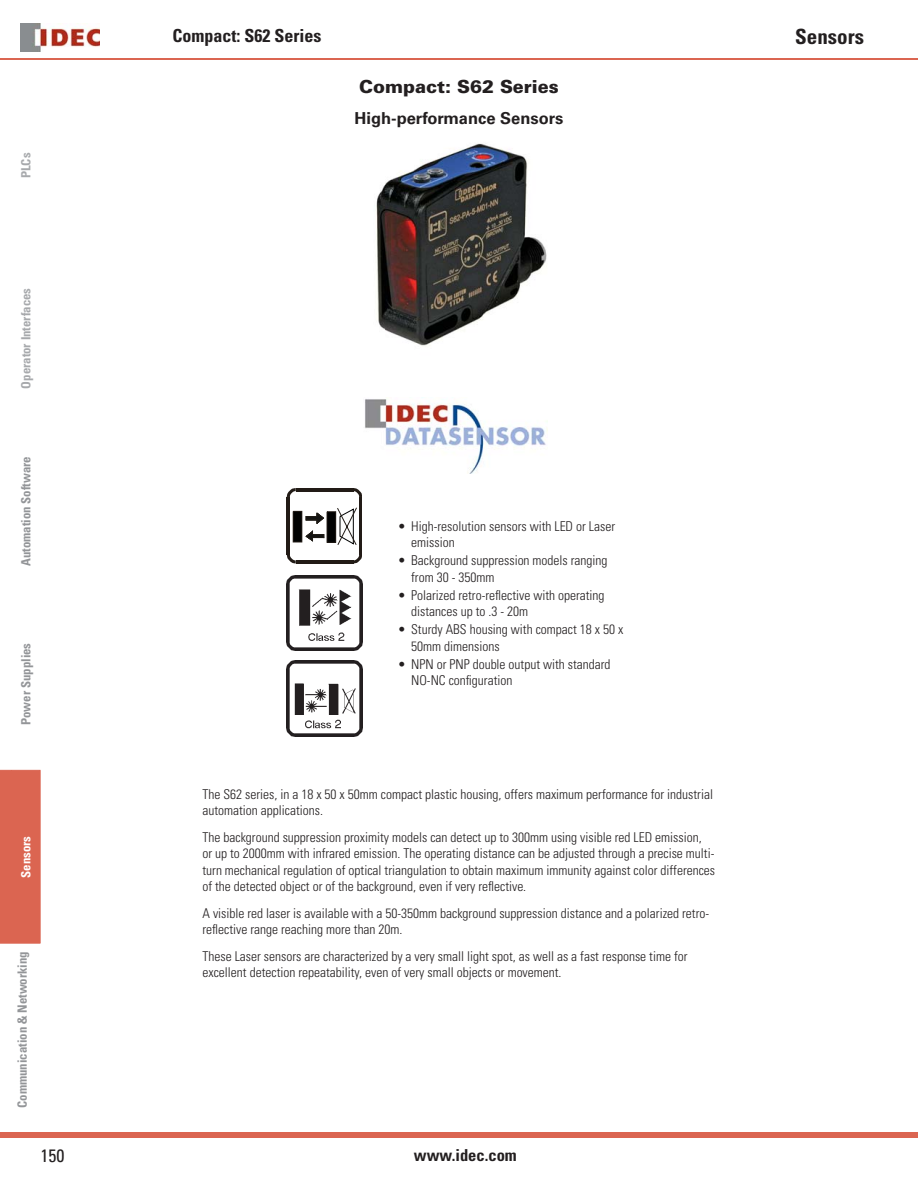
<style>
.page{position:relative;width:918px;height:1188px;background:#fff}
.page>*{position:absolute;margin:0;border:0;box-sizing:border-box;transform-origin:0 0}
.t1{font:700 condensed 21px "Univers LT Std";color:#231f20}
.t2{font:700 condensed 18px "Univers LT Std";color:#231f20}
.t3{font:900 18px "Univers LT Std";color:#231f20}
.t4{font:condensed 18px "Univers LT Std";color:#231f20}
.t5{font:700 16.5px "Univers LT Std";color:#231f20}
.t6{font:700 condensed 16.5px "Univers LT Std";color:#231f20}
.t7{font:300 condensed 13.5px/16.2px "Univers LT Std";color:#231f20}
.t8{font:700 condensed 12.75px "Univers LT Std";color:#939598}
.t9{font:700 condensed 12.75px "Univers LT Std";color:#a7a9ac}
.t10{font:700 condensed 12.75px "Univers LT Std";color:#fff}
</style>
<div class="page">
<hr style="left:0;top:59px;width:918px;height:1px;background:#db6551">
<div style="left:0;top:1132px;width:918px;height:6px;background:#db6551"></div>
<img style="left:20px;top:24px;width:80px;height:27px">
<hr style="left:40px;top:771px;width:1px;height:172px;background:#db6551">
<div style="left:0;top:770px;width:40px;height:174px;background:#db6551"></div>
<img style="left:376px;top:143px;width:171px;height:203px">
<img style="left:365px;top:399px;width:181px;height:75px">
<img style="left:287px;top:575px;width:76px;height:76px">
<hr style="left:296px;top:488px;width:57px;height:3px;background:#221b16">
<svg style="left:353px;top:488px;width:9px;height:9px"></svg>
<hr style="left:359px;top:497px;width:3px;height:58px;background:#221b16">
<svg style="left:353px;top:555px;width:9px;height:9px"></svg>
<hr style="left:296px;top:560px;width:57px;height:4px;background:#221b16">
<svg style="left:287px;top:555px;width:9px;height:9px"></svg>
<hr style="left:287px;top:497px;width:3px;height:58px;background:#221b16">
<svg style="left:287px;top:488px;width:9px;height:9px"></svg>
<svg style="left:337px;top:507px;width:20px;height:38px"></svg>
<svg style="left:306px;top:513px;width:18px;height:11px"></svg>
<svg style="left:305px;top:530px;width:19px;height:12px"></svg>
<div style="left:293px;top:511px;width:9px;height:31px;background:#010202"></div>
<div style="left:293px;top:511px;width:9px;height:31px;border:1px solid #221b16"></div>
<div style="left:327px;top:512px;width:9px;height:30px;background:#010202"></div>
<div style="left:327px;top:512px;width:9px;height:31px;border:1px solid #221b16"></div>
<img style="left:287px;top:660px;width:75px;height:76px">
<p class="t9" style="left:20px;top:178px;width:27px;rotate:-90deg">PLCs</p>
<p class="t2" style="left:172px;top:27px;width:150px">Compact: S62 Series</p>
<p class="t3" style="left:359px;top:78px;width:201px">Compact: S62 Series</p>
<p class="t5" style="left:355px;top:110px;width:210px">High-performance Sensors</p>
<p class="t9" style="left:20px;top:389px;width:102px;rotate:-90deg">Operator Interfaces</p>
<p class="t8" style="left:20px;top:566px;width:111px;rotate:-90deg">Automation Software</p>
<p class="t8" style="left:20px;top:725px;width:84px;rotate:-90deg">Power Supplies</p>
<p class="t7" style="left:411px;top:519px;width:205px;text-indent:-14px">• High-resolution sensors with LED or Laser emission</p>
<p class="t7" style="left:411px;top:553px;width:198px;text-indent:-14px">• Background suppression models ranging from 30 - 350mm</p>
<p class="t7" style="left:411px;top:588px;width:195px;text-indent:-14px">• Polarized retro-reflective with operating distances up to .3 - 20m</p>
<p class="t7" style="left:411px;top:622px;width:214px;text-indent:-14px">• Sturdy ABS housing with compact 18 x 50 x<br>50mm dimensions</p>
<p class="t7" style="left:411px;top:657px;width:201px;text-indent:-14px">• NPN or PNP double output with standard<br>NO-NC configuration</p>
<p class="t10" style="left:20px;top:878px;width:43px;rotate:-90deg">Sensors</p>
<p class="t8" style="left:16px;top:1108px;width:158px;rotate:-90deg">Communication &amp; Networking</p>
<p class="t7" style="left:202px;top:787px;width:512px">The S62 series, in a 18 x 50 x 50mm compact plastic housing, offers maximum performance for industrial automation applications.</p>
<p class="t7" style="left:202px;top:830px;width:514px">The background suppression proximity models can detect up to 300mm using visible red LED emission,<br>or up to 2000mm with infrared emission. The operating distance can be adjusted through a precise multi&shy;turn mechanical regulation of optical triangulation to obtain maximum immunity against color differences of the detected object or of the background, even if very reflective.</p>
<p class="t7" style="left:202px;top:906px;width:508px">A visible red laser is available with a 50-350mm background suppression distance and a polarized retro&shy;reflective range reaching more than 20m.</p>
<p class="t7" style="left:202px;top:949px;width:487px">These Laser sensors are characterized by a very small light spot, as well as a fast response time for excellent detection repeatability, even of very small objects or movement.</p>
<p class="t4" style="left:41px;top:1147px;width:25px">150</p>
<p class="t6" style="left:414px;top:1148px;width:104px">www.idec.com</p>
<p class="t1" style="left:795px;top:27px;width:70px">Sensors</p>
</div>
